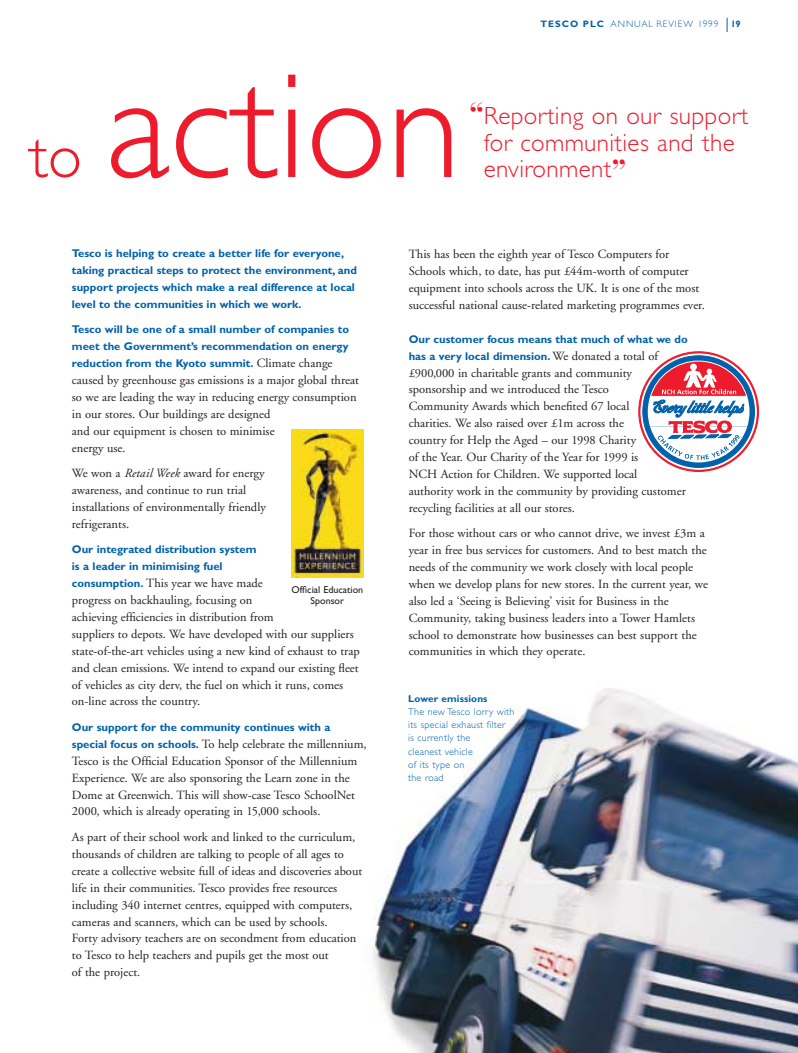
<style>
.page{position:relative;width:798px;height:1053px;background:#fff}
.page>*{position:absolute;margin:0;border:0;box-sizing:border-box;transform-origin:0 0}
.t1{font:300 150px "Gill Sans";color:#ee1b2c}
.t2{font:300 62.5px "Gill Sans";color:#ee1b2c}
.t3{font:300 25px/26.2px "Gill Sans";letter-spacing:.015em;color:#ee1b2c}
.t4{font:12.5px/16.9px "Adobe Garamond";color:#231f20}
.t5{font:700 11.25px/16.9px "Gill Sans";color:#0161aa}
.t6{font:300 10px/13.1px "Gill Sans";letter-spacing:.025em;color:#0161aa}
.t7{font:10px/11.2px "Gill Sans";color:#231f20;text-align:center}
.t8{font:700 10px "Gill Sans";letter-spacing:.01em;color:#0161aa}
.t9{font:300 9.38px "Gill Sans";letter-spacing:.1em;color:#0161aa}
.t10{font:700 9.38px "Gill Sans";color:#0161aa}
.s1{font-weight:700}
.s2{font-family:"Bauer Bodoni";font-weight:700;font-size:30px}
.s3{font-family:"Adobe Garamond";font-weight:400;font-size:12.5px;color:#231f20}
.s4{font-style:italic}
.s5{font-family:"Gill Sans";font-weight:700;font-size:11.25px;color:#0161aa}
</style>
<div class="page">
<img style="left:372px;top:688px;width:426px;height:364px">
<svg style="left:726px;top:18px;width:1px;height:14px"></svg>
<svg style="left:638px;top:351px;width:120px;height:121px"></svg>
<img style="left:291px;top:429px;width:73px;height:149px">
<h2 class="t2" style="left:29px;top:134px;width:54px">to</h2>
<h1 class="t1" style="left:106px;top:75px;width:356px">action</h1>
<p class="t9" style="left:540px;top:21px;width:180px"><span class="s1">TESCO PLC</span> ANNUAL REVIEW 1999</p>
<p class="t10" style="left:731px;top:21px;width:11px">19</p>
<h3 class="t3" style="left:483px;top:106px;width:266px;text-indent:-15px"><span class="s2">“</span>Reporting on our support for communities and the environment<span class="s2">”</span></h3>
<p class="t5" style="left:72px;top:246px;width:286px">Tesco is helping to create a better life for everyone, taking practical steps to protect the environment, and support projects which make a real difference at local level to the communities in which we work.</p>
<p class="t5" style="left:72px;top:322px;width:278px;text-align:justify">Tesco will be one of a small number of companies to meet the Government’s recommendation on energy reduction from the Kyoto summit. <span class="s3">Climate change</span></p>
<p class="t4" style="left:72px;top:373px;width:288px">caused by greenhouse gas emissions is a major global threat so we are leading the way in reducing energy consumption in our stores. Our buildings are designed<br>and our equipment is chosen to minimise<br>energy use.</p>
<p class="t4" style="left:72px;top:466px;width:195px">We won a <span class="s4">Retail Week</span> award for energy awareness, and continue to run trial installations of environmentally friendly refrigerants.</p>
<p class="t5" style="left:72px;top:542px;width:186px">Our integrated distribution system is a leader in minimising fuel</p>
<p class="t4" style="left:72px;top:576px;width:289px"><span class="s5">consumption.</span> This year we have made<br>progress on backhauling, focusing on<br>achieving efficiencies in distribution from<br>suppliers to depots. We have developed with our suppliers state-of-the-art vehicles using a new kind of exhaust to trap and clean emissions. We intend to expand our existing fleet of vehicles as city derv, the fuel on which it runs, comes on-line across the country.</p>
<p class="t5" style="left:72px;top:720px;width:260px">Our support for the community continues with a</p>
<p class="t4" style="left:72px;top:736px;width:296px"><span class="s5">special focus on schools.</span> To help celebrate the millennium, Tesco is the Official Education Sponsor of the Millennium Experience. We are also sponsoring the Learn zone in the Dome at Greenwich. This will show-case Tesco SchoolNet 2000, which is already operating in 15,000 schools.</p>
<p class="t4" style="left:72px;top:829px;width:292px">As part of their school work and linked to the curriculum, thousands of children are talking to people of all ages to create a collective website full of ideas and discoveries about life in their communities. Tesco provides free resources including 340 internet centres, equipped with computers, cameras and scanners, which can be used by schools.<br>Forty advisory teachers are on secondment from education to Tesco to help teachers and pupils get the most out<br>of the project.</p>
<p class="t7" style="left:291px;top:585px;width:73px">Official Education<br>Sponsor</p>
<p class="t4" style="left:408px;top:247px;width:297px">This has been the eighth year of Tesco Computers for Schools which, to date, has put £44m-worth of computer equipment into schools across the UK. It is one of the most successful national cause-related marketing programmes ever.</p>
<p class="t5" style="left:408px;top:332px;width:280px">Our customer focus means that much of what we do has a very local dimension. <span class="s3">We donated a total of</span></p>
<p class="t4" style="left:408px;top:365px;width:278px">£900,000 in charitable grants and community sponsorship and we introduced the Tesco<br>Community Awards which benefited 67 local<br>charities. We also raised over £1m across the<br>country for Help the Aged – our 1998 Charity<br>of the Year. Our Charity of the Year for 1999 is<br>NCH Action for Children. We supported local<br>authority work in the community by providing customer recycling facilities at all our stores.</p>
<p class="t4" style="left:408px;top:526px;width:301px">For those without cars or who cannot drive, we invest £3m a year in free bus services for customers. And to best match the needs of the community we work closely with local people when we develop plans for new stores. In the current year, we also led a ‘Seeing is Believing’ visit for Business in the Community, taking business leaders into a Tower Hamlets school to demonstrate how businesses can best support the communities in which they operate.</p>
<p class="t8" style="left:408px;top:695px;width:81px">Lower emissions</p>
<p class="t6" style="left:408px;top:706px;width:108px">The new Tesco lorry with its special exhaust filter<br>is currently the<br>cleanest vehicle<br>of its type on<br>the road</p>
</div>
